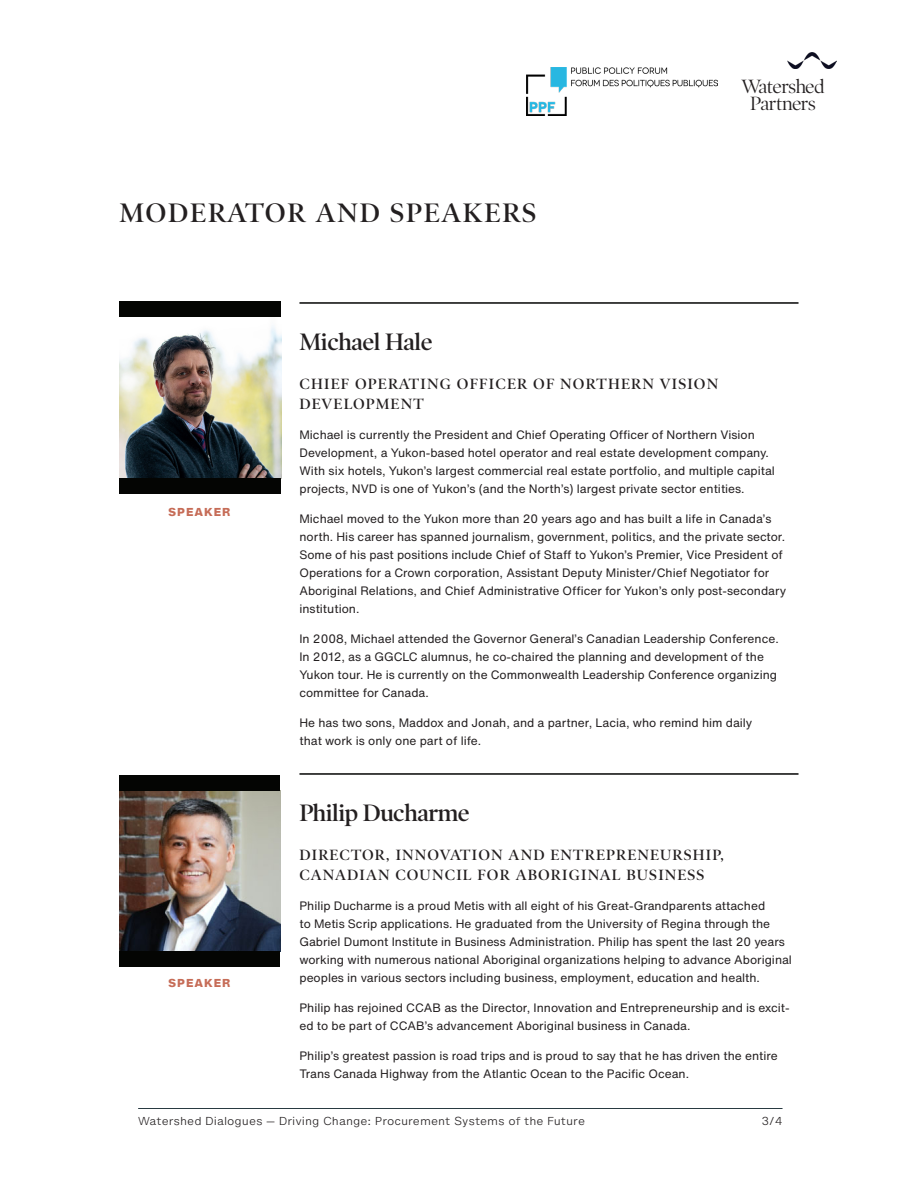
<style>
.page{position:relative;width:918px;height:1188px;background:#fff}
.page>*{position:absolute;margin:0;border:0;box-sizing:border-box;transform-origin:0 0}
.Main_H1__extra_large{font:600 27px "Poynter OS Disp";letter-spacing:.07em;color:#231f20}
.Main_H2{font:600 24px "Poynter OS Disp";letter-spacing:-.02em;color:#231f20}
.t1{font:19.35px/17.5px "Poynter OS Disp";letter-spacing:-.035em;color:#231f20;text-align:center}
.Main_H3{font:600 15px/19.5px "Poynter OS Disp";letter-spacing:.08em;color:#231f20}
.Main_Body{font:12px/18px "Helvetica Now Text";color:#231f20}
.Micro_Copy{font:300 10.5px "Helvetica Now Micro";color:#231f20}
.t2{font:800 10.5px "Helvetica Now Micro";letter-spacing:.09em;color:#c66c57}
</style>
<div class="page">
<hr style="left:138px;top:1108px;width:645px;height:1px;background:#293a41">
<img style="left:787px;top:52px;width:49px;height:17px">
<hr style="left:299px;top:302px;width:500px;height:2px;background:#040503">
<hr style="left:299px;top:773px;width:500px;height:2px;background:#040503">
<img style="left:119px;top:326px;width:162px;height:152px">
<img style="left:119px;top:791px;width:161px;height:160px">
<div style="left:119px;top:302px;width:162px;height:15px;background:#040503"></div>
<div style="left:119px;top:478px;width:162px;height:16px;background:#040503"></div>
<div style="left:119px;top:776px;width:161px;height:15px;background:#040503"></div>
<div style="left:119px;top:951px;width:161px;height:15px;background:#040503"></div>
<img style="left:526px;top:68px;width:192px;height:48px">
<p class="Main_H1__extra_large" style="left:119px;top:198px;width:418px">MODERATOR AND SPEAKERS</p>
<h1 class="t1" style="left:742px;top:77px;width:85px">Watershed<br>Partners</h1>
<p class="t2" style="left:168px;top:505px;width:64px">SPEAKER</p>
<p class="t2" style="left:168px;top:976px;width:64px">SPEAKER</p>
<p class="Main_H2" style="left:299px;top:328px;width:135px">Michael Hale</p>
<p class="Main_H3" style="left:299px;top:374px;width:420px">CHIEF OPERATING OFFICER OF NORTHERN VISION<br>DEVELOPMENT</p>
<p class="Main_Body" style="left:299px;top:425px;width:477px">Michael is currently the President and Chief Operating Officer of Northern Vision Development, a Yukon-based hotel operator and real estate development company.<br>With six hotels, Yukon’s largest commercial real estate portfolio, and multiple capital projects, NVD is one of Yukon’s (and the North’s) largest private sector entities.</p>
<p class="Main_Body" style="left:299px;top:509px;width:488px">Michael moved to the Yukon more than 20 years ago and has built a life in Canada’s north. His career has spanned journalism, government, politics, and the private sector.<br>Some of his past positions include Chief of Staff to Yukon’s Premier, Vice President of Operations for a Crown corporation, Assistant Deputy Minister/Chief Negotiator for Aboriginal Relations, and Chief Administrative Officer for Yukon’s only post-secondary institution.</p>
<p class="Main_Body" style="left:299px;top:629px;width:481px">In 2008, Michael attended the Governor General’s Canadian Leadership Conference.<br>In 2012, as a GGCLC alumnus, he co-chaired the planning and development of the Yukon tour. He is currently on the Commonwealth Leadership Conference organizing committee for Canada.</p>
<p class="Main_Body" style="left:299px;top:713px;width:454px">He has two sons, Maddox and Jonah, and a partner, Lacia, who remind him daily that work is only one part of life.</p>
<p class="Main_H2" style="left:299px;top:799px;width:172px">Philip Ducharme</p>
<p class="Main_H3" style="left:299px;top:845px;width:426px">DIRECTOR, INNOVATION AND ENTREPRENEURSHIP,<br>CANADIAN COUNCIL FOR ABORIGINAL BUSINESS</p>
<p class="Main_Body" style="left:299px;top:896px;width:494px">Philip Ducharme is a proud Metis with all eight of his Great-Grandparents attached<br>to Metis Scrip applications. He graduated from the University of Regina through the Gabriel Dumont Institute in Business Administration. Philip has spent the last 20 years working with numerous national Aboriginal organizations helping to advance Aboriginal peoples in various sectors including business, employment, education and health.</p>
<p class="Main_Body" style="left:299px;top:998px;width:492px">Philip has rejoined CCAB as the Director, Innovation and Entrepreneurship and is excit&shy;ed to be part of CCAB’s advancement Aboriginal business in Canada.</p>
<p class="Main_Body" style="left:299px;top:1046px;width:480px">Philip’s greatest passion is road trips and is proud to say that he has driven the entire<br>Trans Canada Highway from the Atlantic Ocean to the Pacific Ocean.</p>
<p class="Micro_Copy" style="left:138px;top:1114px;width:448px">Watershed Dialogues — Driving Change: Procurement Systems of the Future</p>
<p class="Micro_Copy" style="left:761px;top:1114px;width:23px">3/4</p>
</div>
